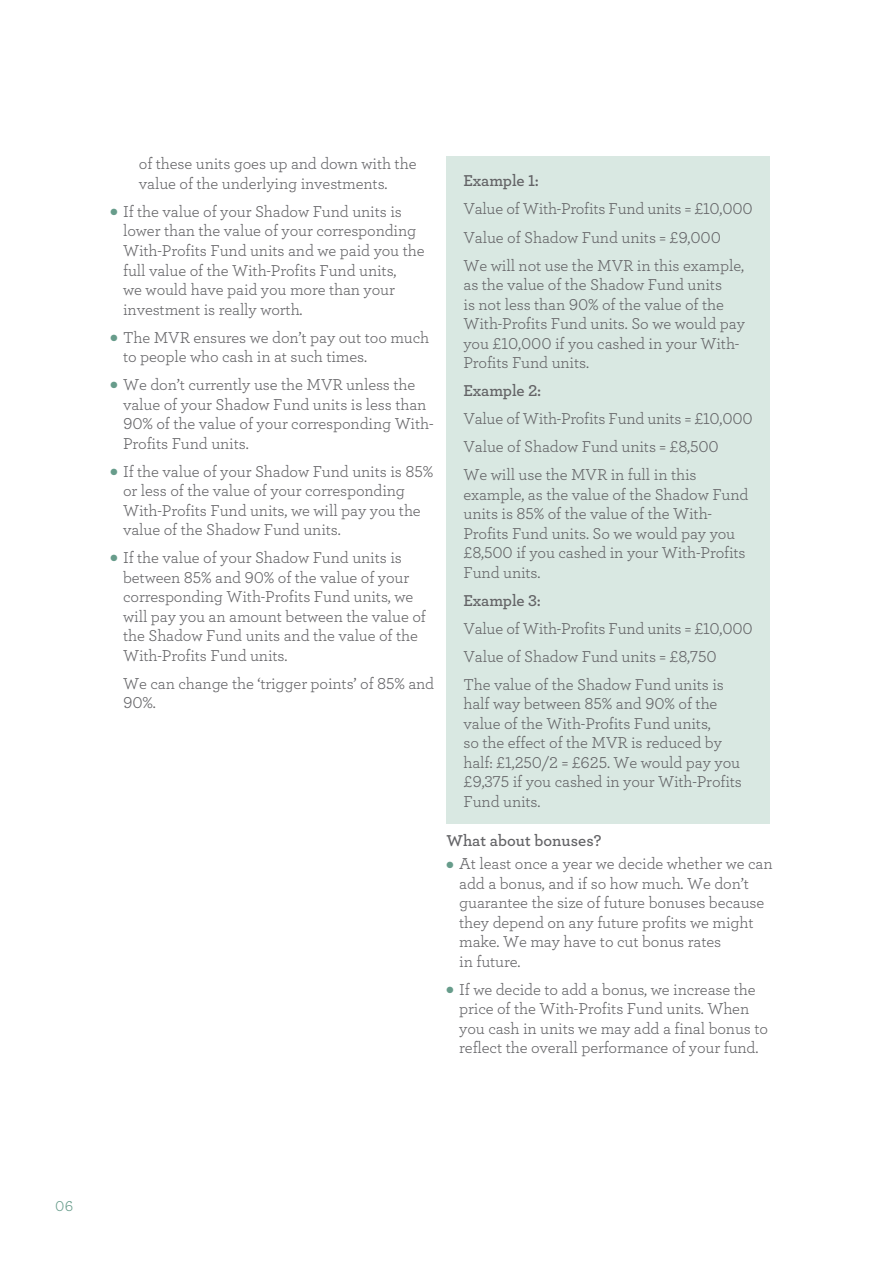
<style>
.page{position:relative;width:893px;height:1263px;background:#fff}
.page>*{position:absolute;margin:0;border:0;box-sizing:border-box;transform-origin:0 0}
.Body_Copy_General_Te{font:16.5px/19.5px "Archer";letter-spacing:-.01em;color:#636366}
.Bullet_Body_A4{font:16.5px/19.5px "Archer";letter-spacing:-.01em;color:#636366}
.Body_Copy_General_Te-2{font:600 16.5px "Archer";letter-spacing:-.01em;color:#636366}
.Tertiary_heading_A4{font:600 16.5px "Archer";color:#636366}
.t1{font:15px "Archer";color:#679c8b}
.s1{color:#679c8b}
</style>
<div class="page">
<div style="left:446px;top:156px;width:324px;height:668px;background:#d9e8e2"></div>
<p class="Bullet_Body_A4" style="left:139px;top:153px;width:279px">of these units goes up and down with the value of the underlying investments.</p>
<p class="Body_Copy_General_Te" style="left:123px;top:201px;width:303px;text-indent:-13px"><span class="s1">●</span> If the value of your Shadow Fund units is lower than the value of your corresponding With-Profits Fund units and we paid you the full value of the With-Profits Fund units,<br>we would have paid you more than your investment is really worth.</p>
<p class="Body_Copy_General_Te" style="left:123px;top:326px;width:308px;text-indent:-13px"><span class="s1">●</span> The MVR ensures we don’t pay out too much to people who cash in at such times.</p>
<p class="Body_Copy_General_Te" style="left:123px;top:374px;width:312px;text-indent:-13px"><span class="s1">●</span> We don’t currently use the MVR unless the value of your Shadow Fund units is less than 90% of the value of your corresponding With-Profits Fund units.</p>
<p class="Body_Copy_General_Te" style="left:123px;top:460px;width:312px;text-indent:-13px"><span class="s1">●</span> If the value of your Shadow Fund units is 85% or less of the value of your corresponding With-Profits Fund units, we will pay you the value of the Shadow Fund units.</p>
<p class="Body_Copy_General_Te" style="left:123px;top:547px;width:304px;text-indent:-13px"><span class="s1">●</span> If the value of your Shadow Fund units is between 85% and 90% of the value of your corresponding With-Profits Fund units, we will pay you an amount between the value of the Shadow Fund units and the value of the With‑Profits Fund units.</p>
<p class="Bullet_Body_A4" style="left:123px;top:672px;width:313px">We can change the ‘trigger points’ of 85% and<br>90%.</p>
<p class="Body_Copy_General_Te-2" style="left:463px;top:169px;width:77px">Example 1:</p>
<p class="Body_Copy_General_Te" style="left:463px;top:198px;width:291px">Value of With-Profits Fund units = £10,000</p>
<p class="Body_Copy_General_Te" style="left:463px;top:226px;width:259px">Value of Shadow Fund units = £9,000</p>
<p class="Body_Copy_General_Te" style="left:463px;top:254px;width:283px">We will not use the MVR in this example, as the value of the Shadow Fund units<br>is not less than 90% of the value of the With-Profits Fund units. So we would pay you £10,000 if you cashed in your With-Profits Fund units.</p>
<p class="Body_Copy_General_Te-2" style="left:463px;top:378px;width:79px">Example 2:</p>
<p class="Body_Copy_General_Te" style="left:463px;top:408px;width:291px">Value of With-Profits Fund units = £10,000</p>
<p class="Body_Copy_General_Te" style="left:463px;top:436px;width:257px">Value of Shadow Fund units = £8,500</p>
<p class="Body_Copy_General_Te" style="left:463px;top:464px;width:287px">We will use the MVR in full in this example, as the value of the Shadow Fund units is 85% of the value of the With-<br>Profits Fund units. So we would pay you £8,500 if you cashed in your With-Profits<br>Fund units.</p>
<p class="Body_Copy_General_Te-2" style="left:463px;top:588px;width:79px">Example 3:</p>
<p class="Body_Copy_General_Te" style="left:463px;top:617px;width:291px">Value of With-Profits Fund units = £10,000</p>
<p class="Body_Copy_General_Te" style="left:463px;top:645px;width:255px">Value of Shadow Fund units = £8,750</p>
<p class="Body_Copy_General_Te" style="left:463px;top:673px;width:280px">The value of the Shadow Fund units is half way between 85% and 90% of the value of the With-Profits Fund units,<br>so the effect of the MVR is reduced by half: £1,250/2 = £625. We would pay you £9,375 if you cashed in your With-Profits Fund units.</p>
<p class="Tertiary_heading_A4" style="left:446px;top:828px;width:156px">What about bonuses?</p>
<p class="Body_Copy_General_Te" style="left:459px;top:853px;width:315px;text-indent:-13px"><span class="s1">●</span> At least once a year we decide whether we can add a bonus, and if so how much. We don’t guarantee the size of future bonuses because they depend on any future profits we might make. We may have to cut bonus rates<br>in future.</p>
<p class="Body_Copy_General_Te" style="left:459px;top:979px;width:310px;text-indent:-13px"><span class="s1">●</span> If we decide to add a bonus, we increase the price of the With-Profits Fund units. When you cash in units we may add a final bonus to reflect the overall performance of your fund.</p>
<p class="t1" style="left:55px;top:1196px;width:20px">06</p>
</div>
